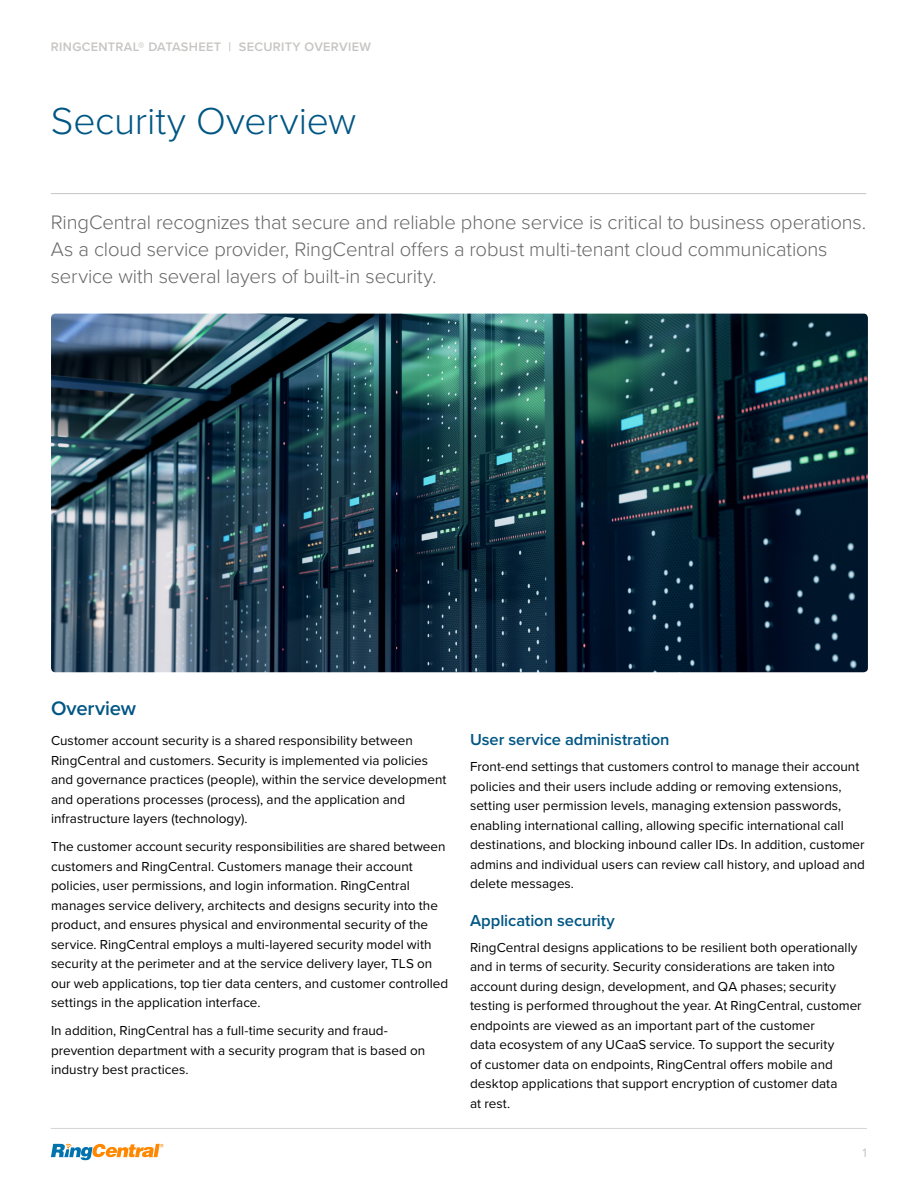
<style>
.page{position:relative;width:918px;height:1188px;background:#fff}
.page>*{position:absolute;margin:0;border:0;box-sizing:border-box;transform-origin:0 0}
.Main_Headline_H1{font:300 39px "Proxima Nova";letter-spacing:-.005em;color:#005684}
.Accent_text_Headline{font:300 20.25px/27px "Proxima Nova";letter-spacing:-.01em;color:#676867}
.Headline_H2{font:600 20.25px "Proxima Nova";letter-spacing:-.01em;color:#005684}
.Subtitle_H3{font:600 16.5px "Proxima Nova";letter-spacing:-.005em;color:#005684}
.Text{font:13.5px/19.5px "Proxima Nova";color:#000}
.t1{font:600 12.75px "Proxima Nova";letter-spacing:.025em;color:#c7c5c3}
.t2{font:12.75px "Proxima Nova";color:#c7c5c3}
</style>
<div class="page">
<svg style="left:51px;top:1144px;width:113px;height:16px"></svg>
<hr style="left:51px;top:1128px;width:816px;height:1px;background:#231f20">
<hr style="left:51px;top:193px;width:815px;height:1px;background:#c7c5c3">
<img style="left:51px;top:314px;width:817px;height:358px">
<p class="t1" style="left:51px;top:39px;width:321px">RINGCENTRAL® DATASHEET | SECURITY OVERVIEW</p>
<p class="Main_Headline_H1" style="left:51px;top:97px;width:307px">Security Overview</p>
<p class="Accent_text_Headline" style="left:51px;top:209px;width:817px">RingCentral recognizes that secure and reliable phone service is critical to business operations.<br>As a cloud service provider, RingCentral offers a robust multi-tenant cloud communications service with several layers of built-in security.</p>
<p class="Headline_H2" style="left:51px;top:696px;width:87px">Overview</p>
<p class="Text" style="left:51px;top:731px;width:397px">Customer account security is a shared responsibility between RingCentral and customers. Security is implemented via policies and governance practices (people), within the service development and operations processes (process), and the application and infrastructure layers (technology).</p>
<p class="Text" style="left:51px;top:837px;width:399px">The customer account security responsibilities are shared between customers and RingCentral. Customers manage their account policies, user permissions, and login information. RingCentral manages service delivery, architects and designs security into the product, and ensures physical and environmental security of the service. RingCentral employs a multi-layered security model with security at the perimeter and at the service delivery layer, TLS on our web applications, top tier data centers, and customer controlled settings in the application interface.</p>
<p class="Text" style="left:51px;top:1021px;width:376px">In addition, RingCentral has a full-time security and fraud&shy;prevention department with a security program that is based on industry best practices.</p>
<p class="Subtitle_H3" style="left:470px;top:730px;width:201px">User service administration</p>
<p class="Text" style="left:470px;top:757px;width:396px">Front-end settings that customers control to manage their account policies and their users include adding or removing extensions, setting user permission levels, managing extension passwords, enabling international calling, allowing specific international call destinations, and blocking inbound caller IDs. In addition, customer admins and individual users can review call history, and upload and delete messages.</p>
<p class="Subtitle_H3" style="left:470px;top:911px;width:146px">Application security</p>
<p class="Text" style="left:470px;top:938px;width:393px">RingCentral designs applications to be resilient both operationally and in terms of security. Security considerations are taken into account during design, development, and QA phases; security testing is performed throughout the year. At RingCentral, customer endpoints are viewed as an important part of the customer<br>data ecosystem of any UCaaS service. To support the security<br>of customer data on endpoints, RingCentral offers mobile and desktop applications that support encryption of customer data<br>at rest.</p>
<p class="t2" style="left:863px;top:1145px;width:6px">1</p>
</div>
